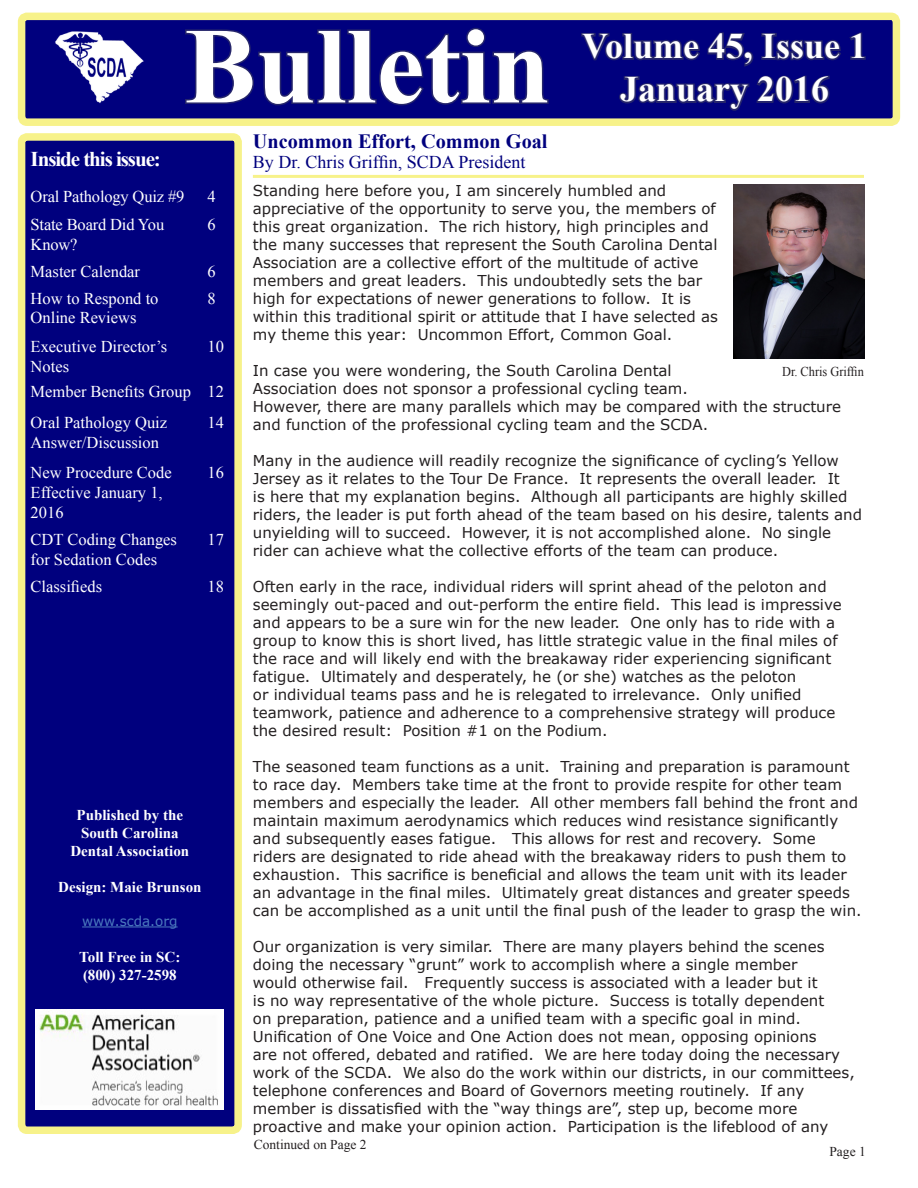
<style>
.page{position:relative;width:918px;height:1188px;background:#fff}
.page>*{position:absolute;margin:0;border:0;box-sizing:border-box;transform-origin:0 0}
.t1{font:700 108px "Times New Roman";color:#fff}
.t2{font:700 36px/43.2px "Times New Roman";color:#fff;text-align:center}
.t3{font:700 21px "Times New Roman";letter-spacing:-.05em;color:#fff}
.t4{font:700 20.25px "Times New Roman";color:#00007e}
.t5{font:18px "Times New Roman";color:#00007e}
.t6{font:16.5px/19.8px "Times New Roman";color:#fff}
.t7{font:15px/18px "Verdana";color:#231f20}
.t8{font:700 15px "Times New Roman";color:#fff}
.Captions{font:13.5px "Times New Roman";color:#231f20}
.Captions-2{font:13.5px "Times New Roman";color:#231f20;scale:.91 1}
.t9{font:13.5px "Verdana";color:#4b7abe}
</style>
<div class="page">
<div style="left:22px;top:16px;width:874px;height:106px;background:#00007e;border-radius:5px"></div>
<div style="left:18px;top:13px;width:882px;height:113px;border:8px solid #f7f28a;border-radius:5px"></div>
<img style="left:55px;top:31px;width:89px;height:72px">
<svg style="left:185px;top:28px;width:364px;height:78px"></svg>
<svg style="left:581px;top:32px;width:285px;height:79px"></svg>
<div style="left:22px;top:137px;width:216px;height:993px;background:#00007e;border-radius:5px"></div>
<div style="left:18px;top:133px;width:224px;height:1001px;border:8px solid #f7f28a;border-radius:5px"></div>
<hr style="left:253px;top:175px;width:611px;height:3px;background:#f7f28a">
<hr style="left:82px;top:927px;width:96px;height:1px;background:#4b7abe">
<img style="left:35px;top:1010px;width:189px;height:100px">
<img style="left:733px;top:185px;width:131px;height:173px">
<p class="t1" style="left:184px;top:-8px;width:368px">Bulletin</p>
<p class="t2" style="left:582px;top:24px;width:286px">Volume 45, Issue 1<br>January 2016</p>
<p class="t3" style="left:31px;top:145px;width:132px">Inside this issue:</p>
<p class="t6" style="left:31px;top:186px;width:155px">Oral Pathology Quiz #9</p>
<p class="t6" style="left:208px;top:186px;width:10px">4</p>
<p class="t6" style="left:31px;top:214px;width:135px">State Board Did You<br>Know?</p>
<p class="t6" style="left:208px;top:214px;width:10px">6</p>
<p class="t6" style="left:31px;top:261px;width:111px">Master Calendar</p>
<p class="t6" style="left:208px;top:261px;width:10px">6</p>
<p class="t6" style="left:31px;top:288px;width:129px">How to Respond to<br>Online Reviews</p>
<p class="t6" style="left:208px;top:288px;width:10px">8</p>
<p class="t6" style="left:31px;top:337px;width:138px">Executive Director’s<br>Notes</p>
<p class="t6" style="left:208px;top:337px;width:18px">10</p>
<p class="t6" style="left:31px;top:382px;width:162px">Member Benefits Group</p>
<p class="t6" style="left:208px;top:382px;width:18px">12</p>
<p class="t6" style="left:31px;top:412px;width:138px">Oral Pathology Quiz<br>Answer/Discussion</p>
<p class="t6" style="left:208px;top:412px;width:18px">14</p>
<p class="t6" style="left:31px;top:463px;width:143px">New Procedure Code<br>Effective January 1,<br>2016</p>
<p class="t6" style="left:208px;top:463px;width:18px">16</p>
<p class="t6" style="left:31px;top:529px;width:148px">CDT Coding Changes for Sedation Codes</p>
<p class="t6" style="left:208px;top:529px;width:18px">17</p>
<p class="t6" style="left:31px;top:576px;width:73px">Classifieds</p>
<p class="t6" style="left:208px;top:576px;width:18px">18</p>
<p class="t8" style="left:77px;top:804px;width:108px">Published by the</p>
<p class="t8" style="left:81px;top:822px;width:99px">South Carolina</p>
<p class="t8" style="left:70px;top:840px;width:120px">Dental Association</p>
<p class="t8" style="left:58px;top:876px;width:145px">Design: Maie Brunson</p>
<p class="t9" style="left:82px;top:912px;width:97px">www.scda.org</p>
<p class="t8" style="left:79px;top:946px;width:103px">Toll Free in SC:</p>
<p class="t8" style="left:83px;top:964px;width:95px">(800) 327-2598</p>
<p class="t4" style="left:253px;top:127px;width:296px">Uncommon Effort, Common Goal</p>
<p class="t5" style="left:253px;top:150px;width:274px">By Dr. Chris Griffin, SCDA President</p>
<p class="t7" style="left:253px;top:182px;width:466px">Standing here before you, I am sincerely humbled and appreciative of the opportunity to serve you, the members of this great organization. The rich history, high principles and the many successes that represent the South Carolina Dental Association are a collective effort of the multitude of active members and great leaders. This undoubtedly sets the bar high for expectations of newer generations to follow. It is within this traditional spirit or attitude that I have selected as my theme this year: Uncommon Effort, Common Goal.</p>
<p class="t7" style="left:253px;top:362px;width:590px">In case you were wondering, the South Carolina Dental<br>Association does not sponsor a professional cycling team.<br>However, there are many parallels which may be compared with the structure and function of the professional cycling team and the SCDA.</p>
<p class="t7" style="left:253px;top:452px;width:611px">Many in the audience will readily recognize the significance of cycling’s Yellow Jersey as it relates to the Tour De France. It represents the overall leader. It<br>is here that my explanation begins. Although all participants are highly skilled riders, the leader is put forth ahead of the team based on his desire, talents and unyielding will to succeed. However, it is not accomplished alone. No single rider can achieve what the collective efforts of the team can produce.</p>
<p class="t7" style="left:253px;top:578px;width:590px">Often early in the race, individual riders will sprint ahead of the peloton and seemingly out-paced and out-perform the entire field. This lead is impressive and appears to be a sure win for the new leader. One only has to ride with a group to know this is short lived, has little strategic value in the final miles of the race and will likely end with the breakaway rider experiencing significant fatigue. Ultimately and desperately, he (or she) watches as the peloton<br>or individual teams pass and he is relegated to irrelevance. Only unified teamwork, patience and adherence to a comprehensive strategy will produce the desired result: Position #1 on the Podium.</p>
<p class="t7" style="left:253px;top:758px;width:610px">The seasoned team functions as a unit. Training and preparation is paramount to race day. Members take time at the front to provide respite for other team members and especially the leader. All other members fall behind the front and maintain maximum aerodynamics which reduces wind resistance significantly and subsequently eases fatigue. This allows for rest and recovery. Some riders are designated to ride ahead with the breakaway riders to push them to exhaustion. This sacrifice is beneficial and allows the team unit with its leader an advantage in the final miles. Ultimately great distances and greater speeds can be accomplished as a unit until the final push of the leader to grasp the win.</p>
<p class="t7" style="left:253px;top:938px;width:603px">Our organization is very similar. There are many players behind the scenes doing the necessary “grunt” work to accomplish where a single member<br>would otherwise fail. Frequently success is associated with a leader but it<br>is no way representative of the whole picture. Success is totally dependent<br>on preparation, patience and a unified team with a specific goal in mind.<br>Unification of One Voice and One Action does not mean, opposing opinions<br>are not offered, debated and ratified. We are here today doing the necessary work of the SCDA. We also do the work within our districts, in our committees, telephone conferences and Board of Governors meeting routinely. If any member is dissatisfied with the “way things are”, step up, become more proactive and make your opinion action. Participation is the lifeblood of any</p>
<p class="Captions" style="left:254px;top:1135px;width:114px">Continued on Page 2</p>
<p class="Captions-2" style="left:782px;top:363px;width:91px">Dr. Chris Griffin</p>
<p class="Captions" style="left:829px;top:1142px;width:38px">Page 1</p>
</div>
